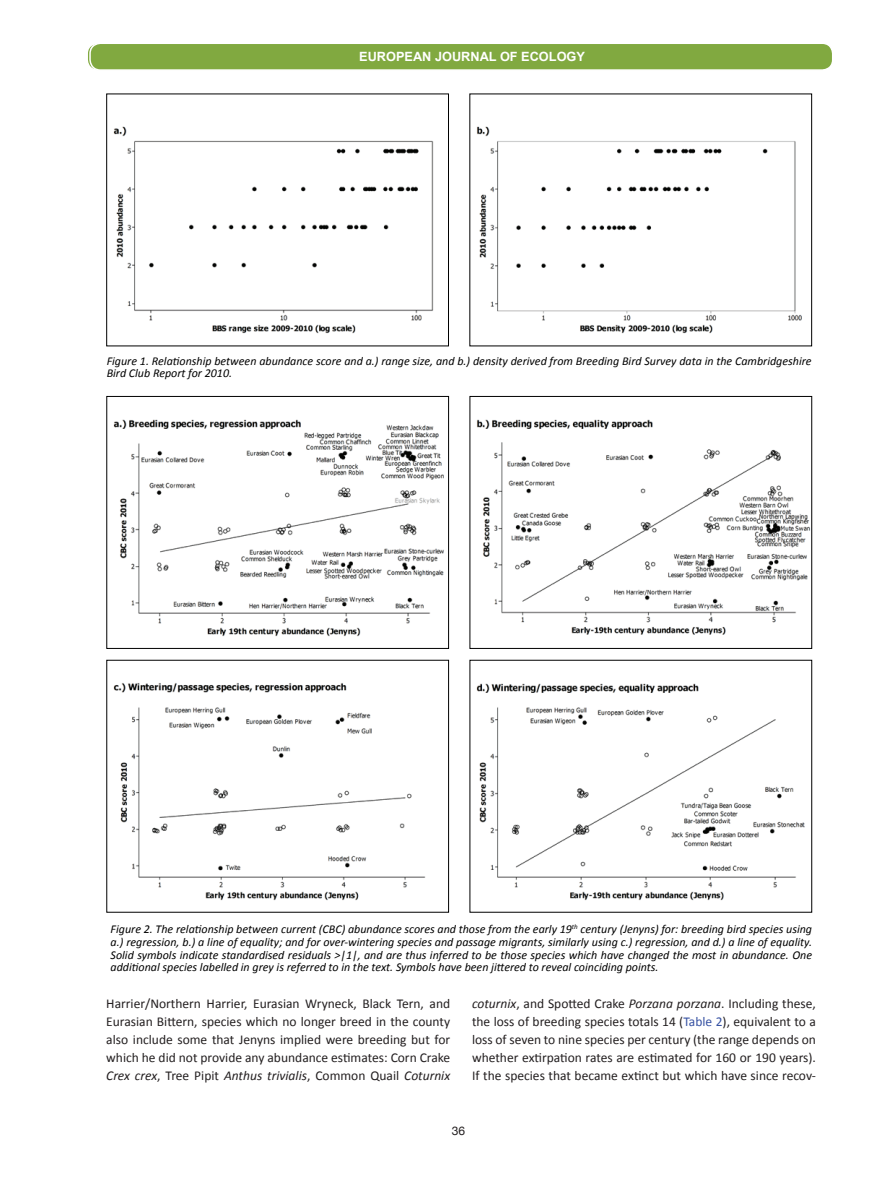
<style>
.page{position:relative;width:893px;height:1178px;background:#fff}
.page>*{position:absolute;margin:0;border:0;box-sizing:border-box;transform-origin:0 0}
.t1{font:13.5px/18px "Calibri";color:#231f20;text-align:justify}
.t2{font:700 12.75px "Arial";color:#fff}
.t3{font:italic 12px/12.6px "Calibri";color:#000}
.t4{font:12px "Helvetica Neue";color:#231f20}
.s1{font-style:italic}
.s2{color:#3853a3}
</style>
<div class="page">
<div style="left:90px;top:43px;width:743px;height:27px;background:#81a940;border-radius:10px"></div>
<div style="left:89px;top:43px;width:744px;height:28px;border:2px solid #fff;border-radius:10px"></div>
<img style="left:113px;top:126px;width:321px;height:208px">
<div style="left:106px;top:94px;width:343px;height:252px;border:1px solid #000"></div>
<img style="left:477px;top:126px;width:325px;height:208px">
<img style="left:113px;top:683px;width:313px;height:218px">
<img style="left:113px;top:419px;width:331px;height:218px">
<div style="left:106px;top:396px;width:343px;height:253px;border:1px solid #000"></div>
<img style="left:476px;top:683px;width:329px;height:218px">
<img style="left:477px;top:419px;width:333px;height:216px">
<div style="left:470px;top:396px;width:342px;height:253px;border:1px solid #000"></div>
<p class="t2" style="left:356px;top:48px;width:227px">EUROPEAN JOURNAL OF ECOLOGY</p>
<p class="t2" style="left:359px;top:48px;width:227px">EUROPEAN JOURNAL OF ECOLOGY</p>
<p class="t3" style="left:107px;top:354px;width:706px">Figure 1. Relationship between abundance score and a.) range size, and b.) density derived from Breeding Bird Survey data in the Cambridgeshire<br>Bird Club Report for 2010.</p>
<p class="t3" style="left:111px;top:923px;width:703px;text-align:justify">Figure 2. The relationship between current (CBC) abundance scores and those from the early 19<sup>th</sup> century (Jenyns) for: breeding bird species using a.) regression, b.) a line of equality; and for over-wintering species and passage migrants, similarly using c.) regression, and d.) a line of equality.<br>Solid symbols indicate standardised residuals &gt;|1|, and are thus inferred to be those species which have changed the most in abundance. One additional species labelled in grey is referred to in the text. Symbols have been jittered to reveal coinciding points.</p>
<p class="t1" style="left:106px;top:995px;width:345px">Harrier/Northern Harrier, Eurasian Wryneck, Black Tern, and Eurasian Bittern, species which no longer breed in the county also include some that Jenyns implied were breeding but for which he did not provide any abundance estimates: Corn Crake <span class="s1">Crex crex</span>, Tree Pipit <span class="s1">Anthus trivialis</span>, Common Quail <span class="s1">Coturnix</span></p>
<p class="t1" style="left:472px;top:995px;width:345px"><span class="s1">coturnix</span>, and Spotted Crake <span class="s1">Porzana porzana</span>. Including these, the loss of breeding species totals 14 (<span class="s2">Table 2</span>), equivalent to a loss of seven to nine species per century (the range depends on whether extirpation rates are estimated for 160 or 190 years).<br>If the species that became extinct but which have since recov-</p>
<p class="t4" style="left:452px;top:1122px;width:15px">36</p>
</div>
